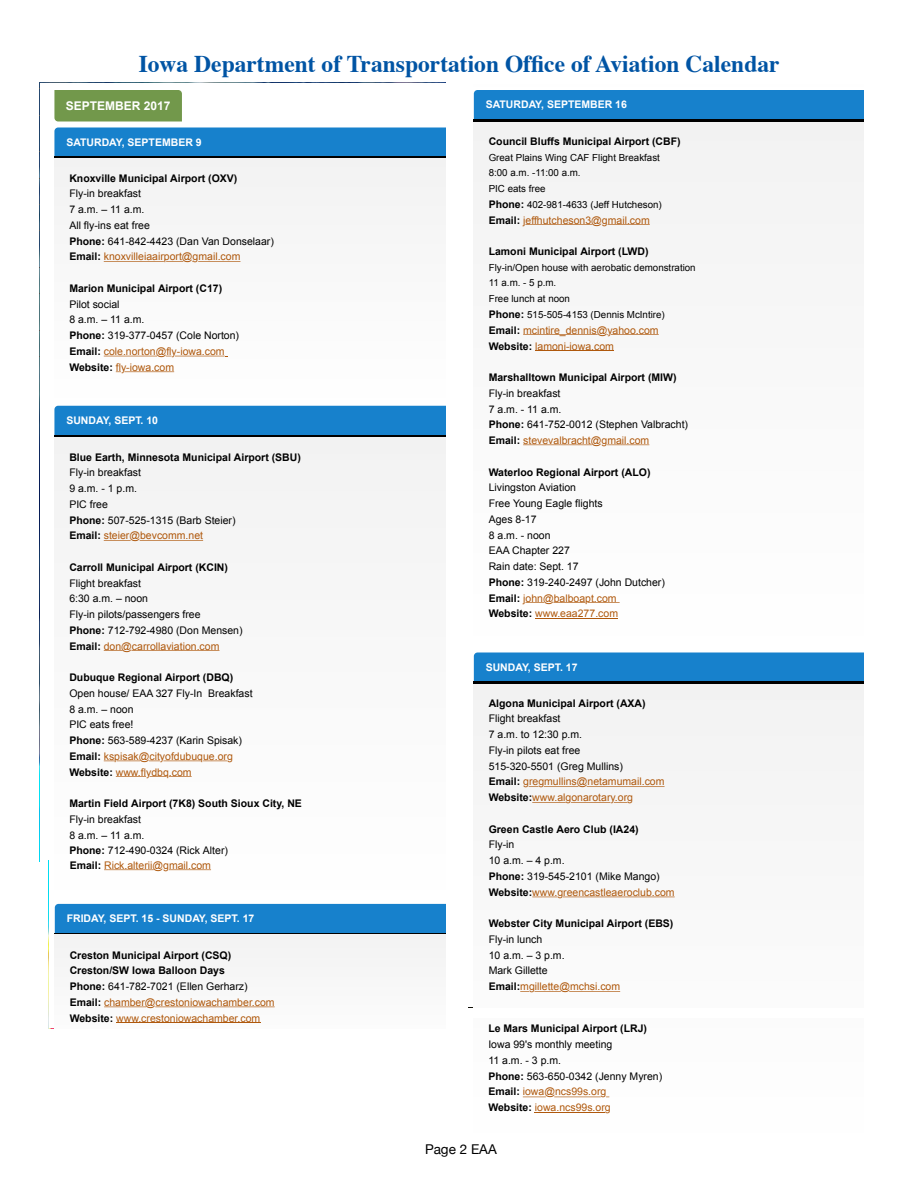
<style>
.page{position:relative;width:918px;height:1188px;background:#fff}
.page>*{position:absolute;margin:0;border:0;box-sizing:border-box;transform-origin:0 0}
.t1{font:700 24px "Times";color:#0054a4}
.t2{font:13.5px "Helvetica Neue";color:#000}
.t3{font:700 12px "Arial";color:#fff}
.t4{font:10.5px/15.8px "Arial";color:#000}
.t5{font:700 10.5px/15.8px "Arial";color:#000}
.t6{font:10.5px/15.8px "Arial";color:#af580c}
.t7{font:700 10.5px "Arial";color:#fff}
.t8{font:9.75px/15.8px "Arial";color:#000}
.s1{font-weight:700}
.s2{color:#af580c}
.s3{font-weight:700;font-size:10.5px}
.s4{font-weight:700;color:#000}
.s5{font-weight:400}
.s6{font-weight:400;color:#af580c}
</style>
<div class="page">
<div style="left:54px;top:90px;width:128px;height:32px;background:#72984b"></div>
<div style="left:54px;top:128px;width:392px;height:29px;background:#1781cc"></div>
<div style="left:54px;top:157px;width:392px;height:249px;background:#f8f8f8"></div>
<div style="left:54px;top:406px;width:392px;height:29px;background:#1781cc"></div>
<div style="left:54px;top:435px;width:392px;height:427px;background:#f8f8f8"></div>
<hr style="left:198px;top:261px;width:42px;height:1px;background:#af580c">
<svg style="left:166px;top:261px;width:17px;height:1px"></svg>
<hr style="left:104px;top:261px;width:60px;height:1px;background:#af580c">
<hr style="left:175px;top:356px;width:50px;height:1px;background:#af580c">
<hr style="left:104px;top:356px;width:53px;height:1px;background:#af580c">
<hr style="left:124px;top:371px;width:50px;height:1px;background:#af580c">
<hr style="left:140px;top:540px;width:63px;height:1px;background:#af580c">
<svg style="left:104px;top:540px;width:27px;height:1px"></svg>
<hr style="left:131px;top:650px;width:88px;height:1px;background:#af580c">
<svg style="left:104px;top:650px;width:18px;height:1px"></svg>
<svg style="left:203px;top:761px;width:24px;height:1px"></svg>
<hr style="left:163px;top:761px;width:38px;height:1px;background:#af580c">
<svg style="left:104px;top:761px;width:36px;height:1px"></svg>
<svg style="left:150px;top:776px;width:42px;height:1px"></svg>
<hr style="left:116px;top:776px;width:30px;height:1px;background:#af580c">
<div style="left:55px;top:860px;width:391px;height:44px;background:#fefefe"></div>
<div style="left:55px;top:904px;width:391px;height:29px;background:#1781cc"></div>
<div style="left:55px;top:933px;width:391px;height:95px;background:#f7f7f7"></div>
<hr style="left:169px;top:869px;width:42px;height:1px;background:#af580c">
<hr style="left:104px;top:869px;width:50px;height:1px;background:#af580c">
<hr style="left:155px;top:1007px;width:120px;height:1px;background:#af580c">
<hr style="left:104px;top:1007px;width:42px;height:1px;background:#af580c">
<hr style="left:116px;top:1022px;width:144px;height:1px;background:#af580c">
<div style="left:474px;top:90px;width:390px;height:29px;background:#1781cc"></div>
<div style="left:474px;top:119px;width:390px;height:533px;background:#f8f8f8"></div>
<div style="left:474px;top:652px;width:390px;height:30px;background:#1781cc"></div>
<div style="left:474px;top:682px;width:390px;height:325px;background:#f7f7f7"></div>
<hr style="left:608px;top:224px;width:42px;height:1px;background:#af580c">
<hr style="left:525px;top:224px;width:67px;height:1px;background:#af580c">
<hr style="left:611px;top:334px;width:48px;height:1px;background:#af580c">
<hr style="left:523px;top:334px;width:75px;height:1px;background:#af580c">
<hr style="left:535px;top:350px;width:79px;height:1px;background:#af580c">
<hr style="left:607px;top:445px;width:42px;height:1px;background:#af580c">
<hr style="left:523px;top:445px;width:69px;height:1px;background:#af580c">
<hr style="left:587px;top:602px;width:33px;height:1px;background:#af580c">
<hr style="left:553px;top:602px;width:32px;height:1px;background:#af580c">
<svg style="left:525px;top:602px;width:19px;height:1px"></svg>
<hr style="left:535px;top:618px;width:83px;height:1px;background:#af580c">
<hr style="left:587px;top:786px;width:78px;height:1px;background:#af580c">
<hr style="left:544px;top:786px;width:34px;height:1px;background:#af580c">
<svg style="left:614px;top:802px;width:13px;height:1px"></svg>
<hr style="left:571px;top:802px;width:39px;height:1px;background:#af580c">
<hr style="left:532px;top:802px;width:34px;height:1px;background:#af580c">
<hr style="left:563px;top:897px;width:112px;height:1px;background:#af580c">
<svg style="left:532px;top:897px;width:26px;height:1px"></svg>
<hr style="left:569px;top:991px;width:51px;height:1px;background:#af580c">
<svg style="left:520px;top:991px;width:41px;height:1px"></svg>
<hr style="left:554px;top:1097px;width:47px;height:1px;background:#af580c">
<svg style="left:523px;top:1097px;width:23px;height:1px"></svg>
<hr style="left:535px;top:1112px;width:70px;height:1px;background:#af580c">
<h1 class="t1" style="left:139px;top:41px;width:642px">Iowa Department of Transportation Office of Aviation Calendar</h1>
<p class="t3" style="left:66px;top:97px;width:106px">SEPTEMBER 2017</p>
<p class="t7" style="left:66px;top:135px;width:137px">SATURDAY, SEPTEMBER 9</p>
<p class="t5" style="left:69px;top:170px;width:170px">Knoxville Municipal Airport (OXV)</p>
<p class="t4" style="left:69px;top:186px;width:206px">Fly-in breakfast<br>7 a.m. – 11 a.m.<br>All fly-ins eat free<br><span class="s1">Phone:</span> 641-842-4423 (Dan Van Donselaar)<br><span class="s1">Email:</span> <span class="s2">knoxvilleiaairport@gmail.com</span></p>
<p class="t5" style="left:69px;top:281px;width:154px">Marion Municipal Airport (C17)</p>
<p class="t4" style="left:69px;top:296px;width:171px">Pilot social<br>8 a.m. – 11 a.m.<br><span class="s1">Phone:</span> 319-377-0457 (Cole Norton)<br><span class="s1">Email:</span> <span class="s2">cole.norton@fly-iowa.com<br></span><span class="s1">Website:</span> <span class="s2">fly-iowa.com</span></p>
<p class="t7" style="left:486px;top:97px;width:143px">SATURDAY, SEPTEMBER 16</p>
<p class="t5" style="left:489px;top:134px;width:193px">Council Bluffs Municipal Airport (CBF)</p>
<p class="t8" style="left:489px;top:149px;width:175px">Great Plains Wing CAF Flight Breakfast<br>8:00 a.m. -11:00 a.m.<br>PIC eats free<br><span class="s3">Phone:</span> 402-981-4633 (Jeff Hutcheson)</p>
<p class="t6" style="left:489px;top:212px;width:163px"><span class="s4">Email:</span> jeffhutcheson3@gmail.com</p>
<p class="t5" style="left:489px;top:244px;width:161px">Lamoni Municipal Airport (LWD)</p>
<p class="t8" style="left:489px;top:260px;width:209px">Fly-in/Open house with aerobatic demonstration<br>11 a.m. - 5 p.m.<br>Free lunch at noon<br><span class="s3">Phone:</span> 515-505-4153 (Dennis McIntire)</p>
<p class="t6" style="left:489px;top:322px;width:171px"><span class="s4">Email:</span> mcintire_dennis@yahoo.com<br><span class="s4">Website:</span> lamoni-iowa.com</p>
<p class="t5" style="left:489px;top:370px;width:189px">Marshalltown Municipal Airport (MIW)</p>
<p class="t4" style="left:489px;top:385px;width:201px">Fly-in breakfast<br>7 a.m. - 11 a.m.<br><span class="s1">Phone:</span> 641-752-0012 (Stephen Valbracht)<br><span class="s1">Email:</span> <span class="s2">stevevalbracht@gmail.com</span></p>
<p class="t5" style="left:489px;top:464px;width:163px">Waterloo Regional Airport (ALO)</p>
<p class="t4" style="left:489px;top:480px;width:178px">Livingston Aviation<br>Free Young Eagle flights<br>Ages 8-17<br>8 a.m. - noon<br>EAA Chapter 227<br>Rain date: Sept. 17<br><span class="s1">Phone:</span> 319-240-2497 (John Dutcher)<br><span class="s1">Email:</span> <span class="s2">john@balboapt.com<br></span><span class="s1">Website:</span> <span class="s2">www.eaa277.com</span></p>
<p class="t7" style="left:66px;top:413px;width:93px">SUNDAY, SEPT. 10</p>
<p class="t5" style="left:69px;top:449px;width:233px">Blue Earth, Minnesota Municipal Airport (SBU)</p>
<p class="t4" style="left:69px;top:465px;width:168px">Fly-in breakfast<br>9 a.m. - 1 p.m.<br>PIC free<br><span class="s1">Phone:</span> 507-525-1315 (Barb Steier)<br><span class="s1">Email:</span> <span class="s2">steier@bevcomm.net</span></p>
<p class="t5" style="left:69px;top:560px;width:160px">Carroll Municipal Airport (KCIN)</p>
<p class="t4" style="left:69px;top:575px;width:175px">Flight breakfast<br>6:30 a.m. – noon<br>Fly-in pilots/passengers free<br><span class="s1">Phone:</span> 712-792-4980 (Don Mensen)<br><span class="s1">Email:</span> <span class="s2">don@carrollaviation.com</span></p>
<p class="t5" style="left:69px;top:670px;width:165px">Dubuque Regional Airport (DBQ)</p>
<p class="t4" style="left:69px;top:685px;width:185px">Open house/ EAA 327 Fly-In Breakfast<br>8 a.m. – noon<br>PIC eats free!<br><span class="s1">Phone:</span> 563-589-4237 (Karin Spisak)<br><span class="s1">Email:</span> <span class="s2">kspisak@cityofdubuque.org<br></span><span class="s1">Website:</span> <span class="s2">www.flydbq.com</span></p>
<p class="t5" style="left:69px;top:796px;width:234px">Martin Field Airport (7K8) South Sioux City, NE</p>
<p class="t4" style="left:69px;top:811px;width:160px">Fly-in breakfast<br>8 a.m. – 11 a.m.<br><span class="s1">Phone:</span> 712-490-0324 (Rick Alter)<br><span class="s1">Email:</span> <span class="s2">Rick.alterii@gmail.com</span></p>
<p class="t7" style="left:486px;top:660px;width:93px">SUNDAY, SEPT. 17</p>
<p class="t5" style="left:489px;top:695px;width:158px">Algona Municipal Airport (AXA)</p>
<p class="t4" style="left:489px;top:711px;width:177px">Flight breakfast<br>7 a.m. to 12:30 p.m.<br>Fly-in pilots eat free<br>515-320-5501 (Greg Mullins)<br><span class="s1">Email:</span> <span class="s2">gregmullins@netamumail.com<br></span><span class="s1">Website:</span><span class="s2">www.algonarotary.org</span></p>
<p class="t5" style="left:489px;top:821px;width:151px">Green Castle Aero Club (IA24)</p>
<p class="t4" style="left:489px;top:837px;width:187px">Fly-in<br>10 a.m. – 4 p.m.<br><span class="s1">Phone:</span> 319-545-2101 (Mike Mango)<br><span class="s1">Website:</span><span class="s2">www.greencastleaeroclub.com</span></p>
<p class="t5" style="left:489px;top:916px;width:186px">Webster City Municipal Airport (EBS)</p>
<p class="t4" style="left:489px;top:931px;width:133px">Fly-in lunch<br>10 a.m. – 3 p.m.<br>Mark Gillette<br><span class="s1">Email:</span><span class="s2">mgillette@mchsi.com</span></p>
<p class="t5" style="left:488px;top:1021px;width:160px">Le Mars Municipal Airport (LRJ)</p>
<p class="t4" style="left:488px;top:1037px;width:175px">Iowa 99's monthly meeting<br>11 a.m. - 3 p.m.<br><span class="s1">Phone:</span> 563-650-0342 (Jenny Myren)<br><span class="s1">Email:</span> <span class="s2">iowa@ncs99s.org<br></span><span class="s1">Website:</span> <span class="s2">iowa.ncs99s.org</span></p>
<p class="t6" style="left:70px;top:857px;width:143px"><span class="s4">Email:</span> Rick.alterii@gmail.com</p>
<p class="t7" style="left:67px;top:911px;width:189px">FRIDAY, SEPT. 15 - SUNDAY, SEPT. 17</p>
<p class="t5" style="left:70px;top:947px;width:206px">Creston Municipal Airport (CSQ)<br>Creston/SW Iowa Balloon Days<br>Phone: <span class="s5">641-782-7021 (Ellen Gerharz)<br></span>Email: <span class="s6">chamber@crestoniowachamber.com </span>Website: <span class="s6">www.crestoniowachamber.com</span></p>
<p class="t2" style="left:425px;top:1140px;width:73px">Page 2 EAA</p>
</div>
